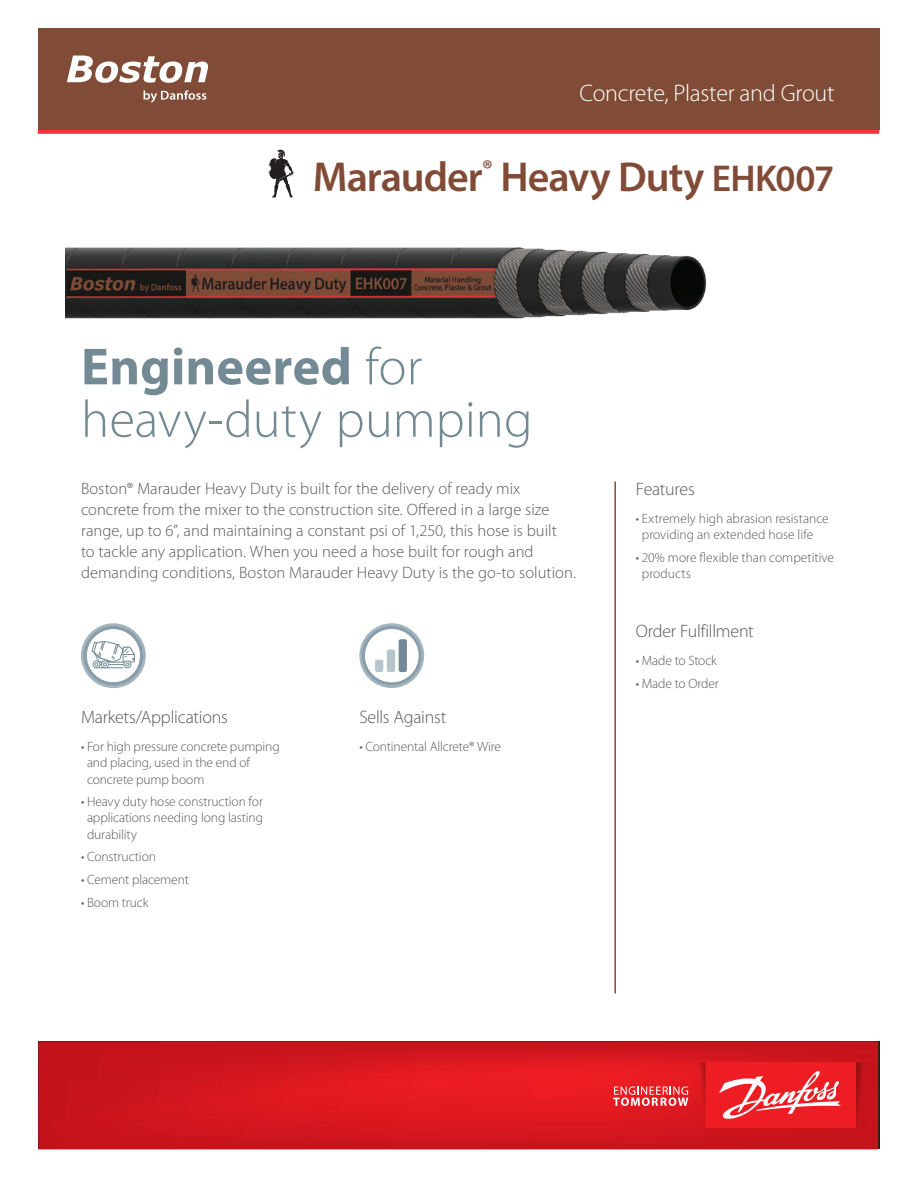
<style>
.page{position:relative;width:918px;height:1188px;background:#fff}
.page>*{position:absolute;margin:0;border:0;box-sizing:border-box;transform-origin:0 0}
.Headline_1{font:300 52.5px/52.5px "Myriad Pro";letter-spacing:.005em;color:#738a95}
.t1{font:600 42px "Myriad Pro";letter-spacing:-.025em;color:#814c37}
.t2{font:300 24px "Myriad Pro";letter-spacing:-.01em;color:#fff}
.Subheads{font:300 18px "Myriad Pro";letter-spacing:-.015em;color:#57585a}
.Body_-_Front{font:300 16.5px/21px "Myriad Pro";color:#57585a}
.t3{font:300 13.5px/16.2px "Myriad Pro";letter-spacing:-.005em;color:#57585a}
.s1{font-size:37.5px}
.s2{font-weight:700}
</style>
<div class="page">
<div style="left:38px;top:129px;width:841px;height:5px;background:#fb333e"></div>
<div style="left:38px;top:28px;width:841px;height:102px;background:#814c37"></div>
<svg style="left:38px;top:1041px;width:840px;height:108px;background:#d2161d"></svg>
<div style="left:706px;top:1063px;width:150px;height:65px;background:#ee1d23"></div>
<svg style="left:613px;top:1086px;width:75px;height:20px"></svg>
<svg style="left:719px;top:1071px;width:122px;height:48px"></svg>
<svg style="left:856px;top:1063px;width:12px;height:65px"></svg>
<svg style="left:694px;top:1063px;width:12px;height:65px"></svg>
<hr style="left:614px;top:482px;width:2px;height:511px;background:#814c37">
<svg style="left:67px;top:56px;width:141px;height:27px"></svg>
<svg style="left:143px;top:90px;width:63px;height:12px"></svg>
<svg style="left:269px;top:149px;width:25px;height:49px"></svg>
<div style="left:359px;top:623px;width:65px;height:65px;border:6px solid #a3b4be;border-radius:50%"></div>
<svg style="left:363px;top:627px;width:57px;height:57px"></svg>
<div style="left:362px;top:626px;width:60px;height:59px;border:3px solid #8a9eaa;border-radius:50%"></div>
<svg style="left:375px;top:639px;width:32px;height:33px"></svg>
<img style="left:66px;top:247px;width:641px;height:72px">
<div style="left:81px;top:623px;width:65px;height:65px;border:6px solid #a3b4be;border-radius:50%"></div>
<div style="left:84px;top:626px;width:59px;height:59px;border:3px solid #8a9eaa;border-radius:50%"></div>
<svg style="left:91px;top:640px;width:45px;height:28px"></svg>
<h3 class="t2" style="left:579px;top:80px;width:257px">Concrete, Plaster and Grout</h3>
<h2 class="t1" style="left:313px;top:150px;width:523px">Marauder<sup>®</sup> Heavy Duty <span class="s1">EHK007</span></h2>
<p class="Headline_1" style="left:81px;top:341px;width:453px"><span class="s2">Engineered</span> for heavy-duty pumping</p>
<p class="Body_-_Front" style="left:81px;top:478px;width:496px">Boston® Marauder Heavy Duty is built for the delivery of ready mix concrete from the mixer to the construction site. Offered in a large size range, up to 6”, and maintaining a constant psi of 1,250, this hose is built<br>to tackle any application. When you need a hose built for rough and demanding conditions, Boston Marauder Heavy Duty is the go-to solution.</p>
<p class="Subheads" style="left:81px;top:707px;width:148px">Markets/Applications</p>
<p class="t3" style="left:87px;top:739px;width:194px;text-indent:-6px">• For high pressure concrete pumping and placing, used in the end of concrete pump boom</p>
<p class="t3" style="left:87px;top:794px;width:178px;text-align:justify;text-indent:-6px">• Heavy duty hose construction for applications needing long lasting durability</p>
<p class="t3" style="left:81px;top:849px;width:77px">• Construction</p>
<p class="t3" style="left:81px;top:872px;width:109px">• Cement placement</p>
<p class="t3" style="left:81px;top:894px;width:69px">• Boom truck</p>
<p class="Subheads" style="left:359px;top:707px;width:88px">Sells Against</p>
<p class="t3" style="left:359px;top:739px;width:143px">• Continental Allcrete® Wire</p>
<p class="Subheads" style="left:636px;top:479px;width:60px">Features</p>
<p class="t3" style="left:642px;top:511px;width:188px;text-indent:-6px">• Extremely high abrasion resistance providing an extended hose life</p>
<p class="t3" style="left:642px;top:550px;width:194px;text-indent:-6px">• 20% more flexible than competitive products</p>
<p class="Subheads" style="left:636px;top:621px;width:119px">Order Fulfillment</p>
<p class="t3" style="left:636px;top:653px;width:83px">• Made to Stock</p>
<p class="t3" style="left:636px;top:675px;width:85px">• Made to Order</p>
</div>
